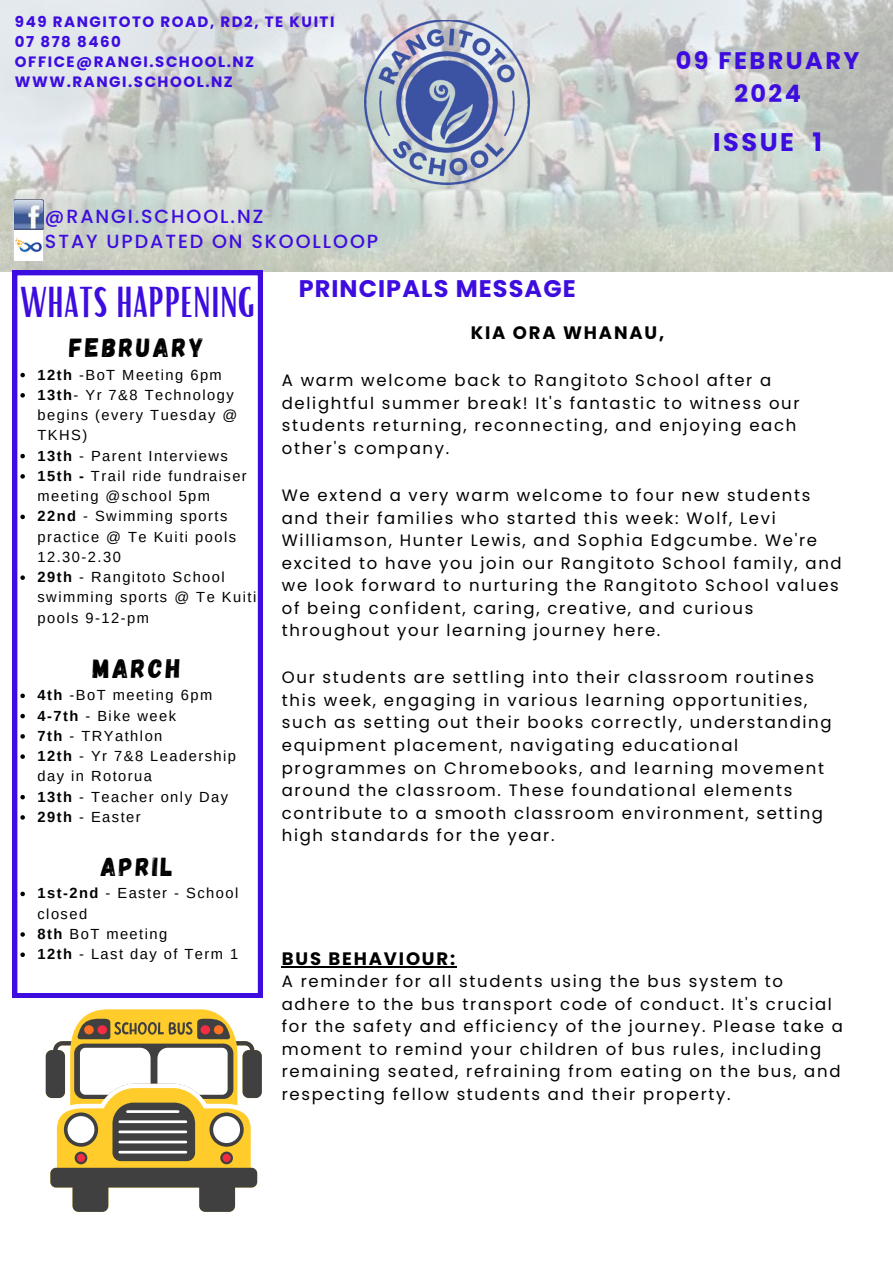
<style>
.page{position:relative;width:893px;height:1264px;background:#fff}
.page>*{position:absolute;margin:0;border:0;box-sizing:border-box;transform-origin:0 0}
.t1{font:42px "Bright";color:#3d0cdf}
.t2{font:26.7px "Gagalin";letter-spacing:.1em;color:#000}
.t3{font:26.1px "Gagalin";letter-spacing:.1em;color:#000}
.t4{font:700 25.5px "Poppins";letter-spacing:.1em;color:#3d0cdf}
.t5{font:700 24px "Poppins";letter-spacing:.045em;color:#3d0cdf}
.t6{font:700 24px/32.7px "Poppins";letter-spacing:.1em;color:#3d0cdf;text-align:center}
.t7{font:500 19.05px/25.8px "Poppins";letter-spacing:.1em;color:#3d0cdf}
.t8{font:700 18px "Poppins";letter-spacing:.1em;color:#000}
.t9{font:16.5px/22.5px "Poppins";letter-spacing:.1em;color:#000}
.t10{font:700 15px "Poppins";letter-spacing:.1em;color:#3d0cdf}
.t11{font:14.7px/20.2px "Arimo";letter-spacing:.1em;color:#000}
.s1{font-weight:700}
</style>
<div class="page">
<img style="left:0;top:0;width:892px;height:271px">
<img style="left:364px;top:20px;width:165px;height:164px">
<svg style="left:13px;top:271px;width:249px;height:726px"></svg>
<img style="left:15px;top:199px;width:28px;height:62px">
<svg style="left:46px;top:1009px;width:216px;height:202px"></svg>
<hr style="left:282px;top:965px;width:175px;height:2px;background:#000">
<svg style="left:20px;top:373px;width:5px;height:4px"></svg>
<svg style="left:20px;top:393px;width:5px;height:4px"></svg>
<svg style="left:20px;top:454px;width:5px;height:4px"></svg>
<svg style="left:20px;top:474px;width:5px;height:4px"></svg>
<svg style="left:20px;top:514px;width:5px;height:5px"></svg>
<svg style="left:20px;top:575px;width:5px;height:5px"></svg>
<svg style="left:20px;top:693px;width:5px;height:5px"></svg>
<svg style="left:20px;top:714px;width:5px;height:4px"></svg>
<svg style="left:20px;top:734px;width:5px;height:4px"></svg>
<svg style="left:20px;top:754px;width:5px;height:5px"></svg>
<svg style="left:20px;top:795px;width:5px;height:4px"></svg>
<svg style="left:20px;top:815px;width:5px;height:4px"></svg>
<svg style="left:20px;top:891px;width:5px;height:5px"></svg>
<svg style="left:20px;top:932px;width:5px;height:4px"></svg>
<svg style="left:20px;top:952px;width:5px;height:5px"></svg>
<h5 class="t10" style="left:15px;top:11px;width:321px">949 RANGITOTO ROAD, RD2, TE KUITI</h5>
<h2 class="t10" style="left:15px;top:31px;width:107px">07 878 8460</h2>
<h1 class="t10" style="left:15px;top:51px;width:241px">OFFICE@RANGI.SCHOOL.NZ</h1>
<h5 class="t10" style="left:15px;top:72px;width:219px">WWW.RANGI.SCHOOL.NZ</h5>
<p class="t7" style="left:45px;top:203px;width:335px">@RANGI.SCHOOL.NZ<br>STAY UPDATED ON SKOOLLOOP</p>
<h6 class="t1" style="left:20px;top:275px;width:236px">WHATS HAPPENING</h6>
<p class="t5" style="left:298px;top:272px;width:278px">PRINCIPALS MESSAGE</p>
<p class="t6" style="left:675px;top:44px;width:185px">09 FEBRUARY<br>2024</p>
<p class="t4" style="left:713px;top:124px;width:111px">ISSUE 1</p>
<h4 class="t2" style="left:70px;top:330px;width:136px">FEBRUARY</h4>
<p class="t11" style="left:37px;top:364px;width:186px"><span class="s1">12th</span> -BoT Meeting 6pm</p>
<p class="t11" style="left:37px;top:384px;width:201px"><span class="s1">13th</span>- Yr 7&amp;8 Technology begins (every Tuesday @<br>TKHS)</p>
<p class="t11" style="left:37px;top:445px;width:192px"><span class="s1">13th</span> - Parent Interviews</p>
<p class="t11" style="left:37px;top:465px;width:211px"><span class="s1">15th -</span> Trail ride fundraiser meeting @school 5pm</p>
<p class="t11" style="left:37px;top:506px;width:200px"><span class="s1">22nd</span> - Swimming sports practice @ Te Kuiti pools<br>12.30-2.30</p>
<p class="t11" style="left:37px;top:567px;width:220px"><span class="s1">29th</span> - Rangitoto School swimming sports @ Te Kuiti pools 9-12-pm</p>
<h3 class="t2" style="left:93px;top:651px;width:89px">MARCH</h3>
<p class="t11" style="left:37px;top:685px;width:176px"><span class="s1">4th</span> -BoT meeting 6pm</p>
<p class="t11" style="left:37px;top:705px;width:140px"><span class="s1">4-7th</span> - Bike week</p>
<p class="t11" style="left:37px;top:725px;width:126px"><span class="s1">7th</span> - TRYathlon</p>
<p class="t11" style="left:37px;top:746px;width:200px"><span class="s1">12th</span> - Yr 7&amp;8 Leadership day in Rotorua</p>
<p class="t11" style="left:37px;top:786px;width:192px"><span class="s1">13th</span> - Teacher only Day</p>
<p class="t11" style="left:37px;top:806px;width:105px"><span class="s1">29th</span> - Easter</p>
<h3 class="t3" style="left:101px;top:849px;width:73px">APRIL</h3>
<p class="t11" style="left:37px;top:883px;width:202px"><span class="s1">1st-2nd</span> - Easter - School closed</p>
<p class="t11" style="left:37px;top:923px;width:131px"><span class="s1">8th</span> BoT meeting</p>
<p class="t11" style="left:37px;top:944px;width:202px"><span class="s1">12th</span> - Last day of Term 1</p>
<p class="t8" style="left:470px;top:320px;width:195px">KIA ORA WHANAU,</p>
<p class="t9" style="left:282px;top:369px;width:519px">A warm welcome back to Rangitoto School after a delightful summer break! It's fantastic to witness our students returning, reconnecting, and enjoying each other's company.</p>
<p class="t9" style="left:282px;top:484px;width:561px">We extend a very warm welcome to four new students and their families who started this week: Wolf, Levi Williamson, Hunter Lewis, and Sophia Edgcumbe. We're excited to have you join our Rangitoto School family, and we look forward to nurturing the Rangitoto School values of being confident, caring, creative, and curious throughout your learning journey here.</p>
<p class="t9" style="left:282px;top:666px;width:551px">Our students are settling into their classroom routines this week, engaging in various learning opportunities, such as setting out their books correctly, understanding equipment placement, navigating educational programmes on Chromebooks, and learning movement around the classroom. These foundational elements contribute to a smooth classroom environment, setting high standards for the year.</p>
<p class="t8" style="left:282px;top:945px;width:175px">BUS BEHAVIOUR:</p>
<p class="t9" style="left:282px;top:970px;width:562px">A reminder for all students using the bus system to adhere to the bus transport code of conduct. It's crucial for the safety and efficiency of the journey. Please take a moment to remind your children of bus rules, including remaining seated, refraining from eating on the bus, and respecting fellow students and their property.</p>
</div>
